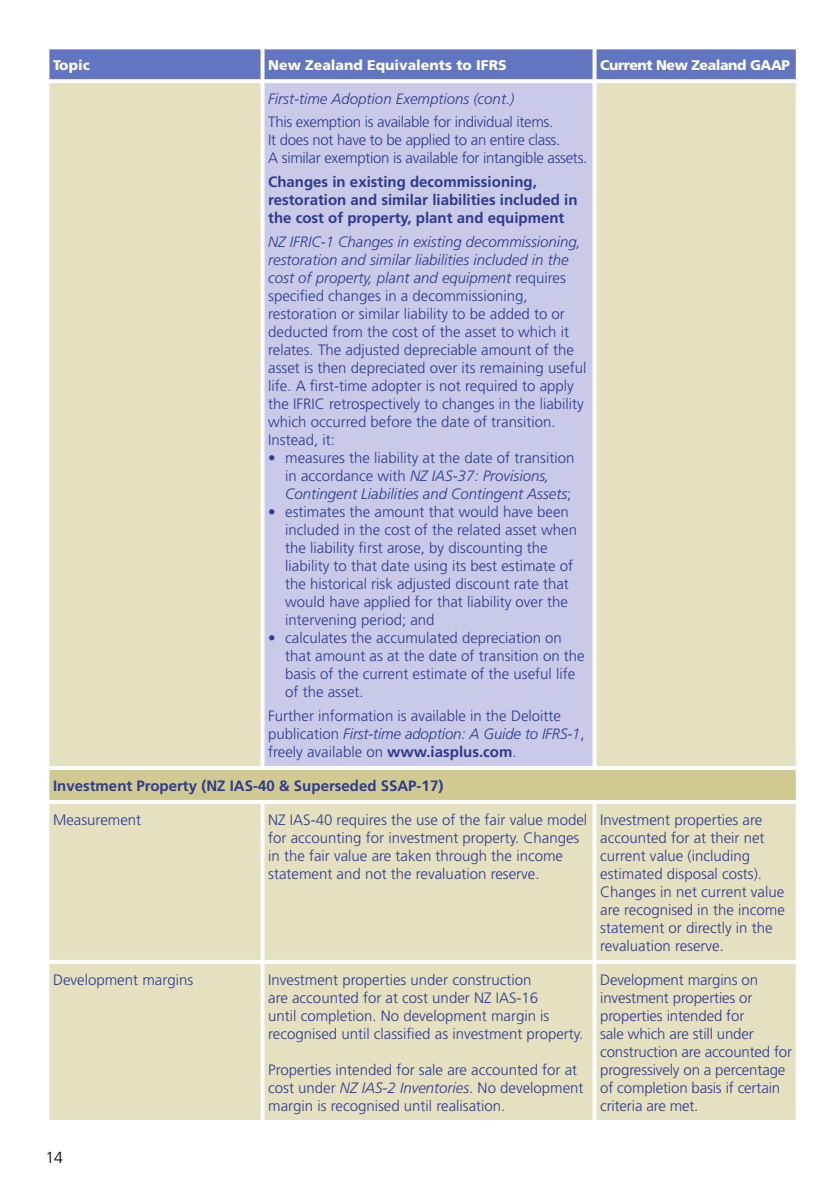
<style>
.page{position:relative;width:840px;height:1191px;background:#fff}
.page>*{position:absolute;margin:0;border:0;box-sizing:border-box;transform-origin:0 0}
.t1{font:300 16px "Frutiger";color:#000}
.t2{font:300 15px/18px "Frutiger";color:#2d3a8f}
.t3{font:700 15px/18px "Frutiger";color:#2d3a8f}
.t4{font:300 15px/18px "Frutiger";letter-spacing:-.02em;color:#2d3a8f}
.t5{font:italic 300 15px "Frutiger";color:#2d3a8f}
.t6{font:900 14px "Frutiger";color:#fefefe}
.t7{font:900 14px "Frutiger";letter-spacing:-.03em;color:#fefefe}
.s1{font-style:italic}
.s2{font-weight:700}
</style>
<div class="page">
<div style="left:49px;top:49px;width:746px;height:30px;background:#6175c1"></div>
<div style="left:49px;top:83px;width:746px;height:1037px;background:#e5e0c0"></div>
<div style="left:262px;top:81px;width:332px;height:687px;background:#c9c9e8"></div>
<div style="left:47px;top:768px;width:750px;height:34px;background:#d0ca90"></div>
<svg style="left:260px;top:49px;width:4px;height:30px"></svg>
<svg style="left:592px;top:49px;width:4px;height:30px"></svg>
<svg style="left:795px;top:49px;width:1px;height:30px"></svg>
<svg style="left:49px;top:79px;width:207px;height:1px"></svg>
<svg style="left:256px;top:79px;width:338px;height:4px"></svg>
<svg style="left:260px;top:83px;width:4px;height:683px"></svg>
<svg style="left:596px;top:79px;width:200px;height:1px"></svg>
<svg style="left:592px;top:83px;width:4px;height:683px"></svg>
<svg style="left:795px;top:83px;width:1px;height:683px"></svg>
<hr style="left:45px;top:766px;width:211px;height:4px;background:#fefefe">
<hr style="left:45px;top:770px;width:4px;height:30px;background:#fefefe">
<hr style="left:256px;top:766px;width:543px;height:4px;background:#fefefe">
<svg style="left:795px;top:770px;width:2px;height:30px"></svg>
<hr style="left:45px;top:800px;width:211px;height:4px;background:#fefefe">
<hr style="left:256px;top:800px;width:338px;height:4px;background:#fefefe">
<svg style="left:260px;top:804px;width:4px;height:156px"></svg>
<hr style="left:594px;top:800px;width:205px;height:4px;background:#fefefe">
<svg style="left:592px;top:804px;width:4px;height:156px"></svg>
<svg style="left:795px;top:804px;width:1px;height:156px"></svg>
<hr style="left:45px;top:960px;width:211px;height:4px;background:#fefefe">
<hr style="left:256px;top:960px;width:338px;height:4px;background:#fefefe">
<svg style="left:260px;top:964px;width:4px;height:156px"></svg>
<hr style="left:594px;top:960px;width:205px;height:4px;background:#fefefe">
<svg style="left:592px;top:964px;width:4px;height:156px"></svg>
<svg style="left:795px;top:964px;width:1px;height:156px"></svg>
<p class="t6" style="left:53px;top:59px;width:38px">Topic</p>
<p class="t6" style="left:268px;top:59px;width:240px">New Zealand Equivalents to IFRS</p>
<p class="t7" style="left:600px;top:59px;width:191px">Current New Zealand GAAP</p>
<p class="t5" style="left:268px;top:92px;width:247px">First-time Adoption Exemptions (cont.)</p>
<p class="t4" style="left:268px;top:114px;width:320px">This exemption is available for individual items.<br>It does not have to be applied to an entire class.<br>A similar exemption is available for intangible assets.</p>
<p class="t3" style="left:268px;top:174px;width:310px">Changes in existing decommissioning, restoration and similar liabilities included in the cost of property, plant and equipment</p>
<p class="t2" style="left:268px;top:234px;width:319px"><span class="s1">NZ IFRIC-1 Changes in existing decommissioning, restoration and similar liabilities included in the cost of property, plant and equipment</span> requires specified changes in a decommissioning, restoration or similar liability to be added to or deducted from the cost of the asset to which it relates. The adjusted depreciable amount of the asset is then depreciated over its remaining useful life. A first-time adopter is not required to apply the IFRIC retrospectively to changes in the liability which occurred before the date of transition.<br>Instead, it:</p>
<p class="t2" style="left:285px;top:450px;width:301px">measures the liability at the date of transition in accordance with <span class="s1">NZ IAS-37: Provisions, Contingent Liabilities and Contingent Assets</span>; estimates the amount that would have been included in the cost of the related asset when the liability first arose, by discounting the liability to that date using its best estimate of the historical risk adjusted discount rate that would have applied for that liability over the intervening period; and<br>calculates the accumulated depreciation on that amount as at the date of transition on the basis of the current estimate of the useful life of the asset.</p>
<p class="t2" style="left:268px;top:707px;width:318px">Further information is available in the Deloitte publication <span class="s1">First-time adoption: A Guide to IFRS-1</span>, freely available on <span class="s2">www.iasplus.com</span>.</p>
<p class="t2" style="left:268px;top:450px;width:9px">•</p>
<p class="t2" style="left:268px;top:504px;width:9px">•</p>
<p class="t2" style="left:268px;top:630px;width:9px">•</p>
<p class="t3" style="left:53px;top:777px;width:391px">Investment Property (NZ IAS-40 &amp; Superseded SSAP-17)</p>
<p class="t2" style="left:53px;top:811px;width:90px">Measurement</p>
<p class="t2" style="left:268px;top:811px;width:320px">NZ IAS-40 requires the use of the fair value model for accounting for investment property. Changes in the fair value are taken through the income statement and not the revaluation reserve.</p>
<p class="t2" style="left:600px;top:811px;width:186px">Investment properties are accounted for at their net current value (including estimated disposal costs).<br>Changes in net current value are recognised in the income statement or directly in the revaluation reserve.</p>
<p class="t2" style="left:53px;top:971px;width:142px">Development margins</p>
<p class="t2" style="left:268px;top:971px;width:316px">Investment properties under construction<br>are accounted for at cost under NZ IAS-16<br>until completion. No development margin is recognised until classified as investment property.</p>
<p class="t2" style="left:268px;top:1061px;width:317px">Properties intended for sale are accounted for at cost under <span class="s1">NZ IAS-2 Inventories</span>. No development margin is recognised until realisation.</p>
<p class="t2" style="left:600px;top:971px;width:193px">Development margins on investment properties or properties intended for<br>sale which are still under construction are accounted for progressively on a percentage of completion basis if certain criteria are met.</p>
<p class="t1" style="left:45px;top:1151px;width:19px">14</p>
</div>
